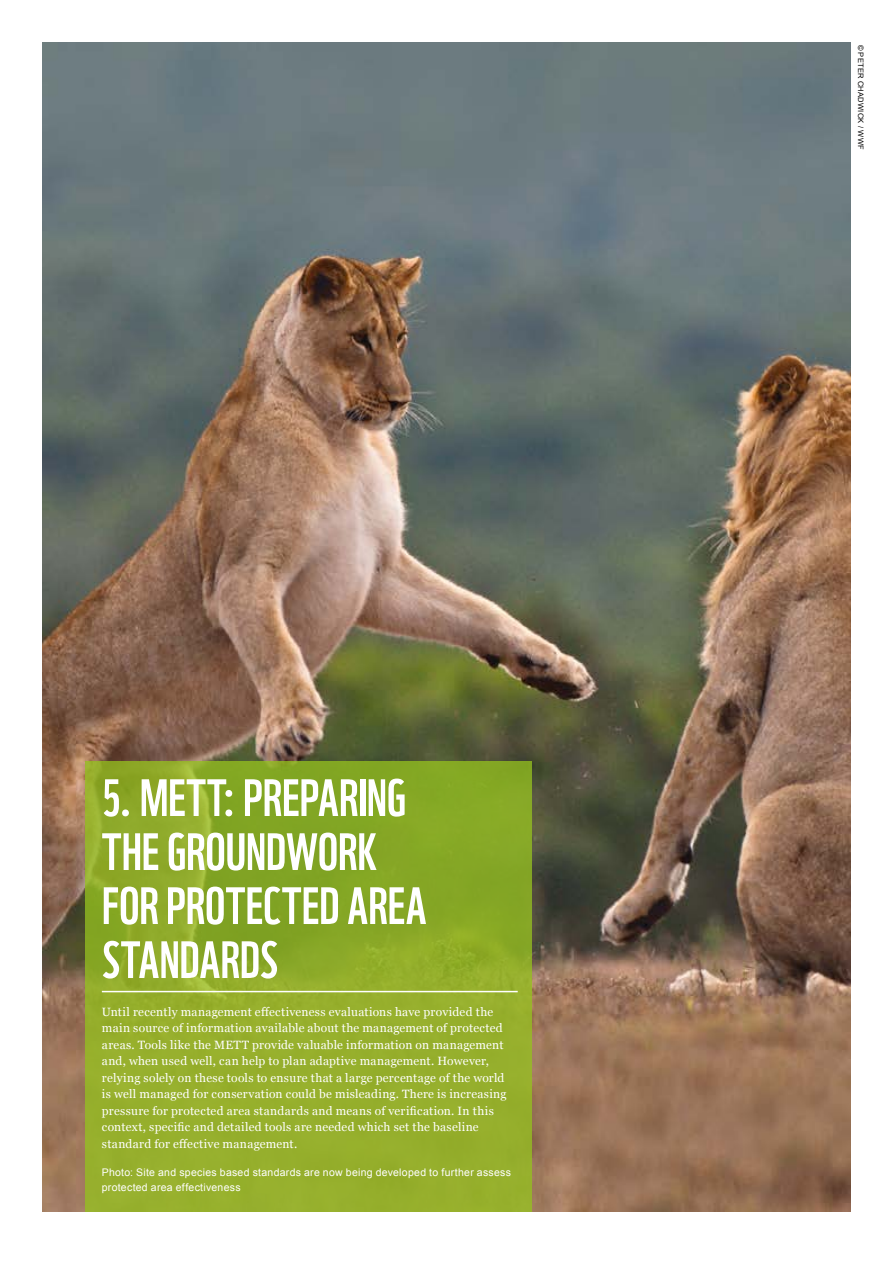
<style>
.page{position:relative;width:893px;height:1263px;background:#fff}
.page>*{position:absolute;margin:0;border:0;box-sizing:border-box;transform-origin:0 0}
.A4_changeable_head{font:51px/54px "WWF";color:#fff}
.A4_BODY_TEXT{font:12px/16.5px "Georgia";letter-spacing:.025em;color:#fff}
.A4_BODY_TEXT-2{font:10.5px/15px "Arial";letter-spacing:.025em;color:#fff}
.A4_Photo_credit{font:7.5px "Arial";letter-spacing:.035em;color:#000}
</style>
<div class="page">
<img style="left:43px;top:43px;width:807px;height:1169px">
<svg style="left:85px;top:761px;width:446px;height:451px;background:#8fab29"></svg>
<hr style="left:102px;top:991px;width:416px;height:1px;background:#fff">
<p class="A4_changeable_head" style="left:102px;top:766px;width:326px">5. METT: PREPARING<br>THE GROUNDWORK<br>FOR PROTECTED AREA<br>STANDARDS</p>
<p class="A4_BODY_TEXT" style="left:102px;top:1003px;width:406px">Until recently management effectiveness evaluations have provided the main source of information available about the management of protected areas. Tools like the METT provide valuable information on management and, when used well, can help to plan adaptive management. However, relying solely on these tools to ensure that a large percentage of the world is well managed for conservation could be misleading. There is increasing pressure for protected area standards and means of verification. In this context, specific and detailed tools are needed which set the baseline standard for effective management.</p>
<p class="A4_BODY_TEXT-2" style="left:102px;top:1165px;width:411px">Photo: Site and species based standards are now being developed to further assess protected area effectiveness</p>
<p class="A4_Photo_credit" style="left:866px;top:45px;width:106px;rotate:90deg">© PETER CHADWICK / WWF</p>
</div>
